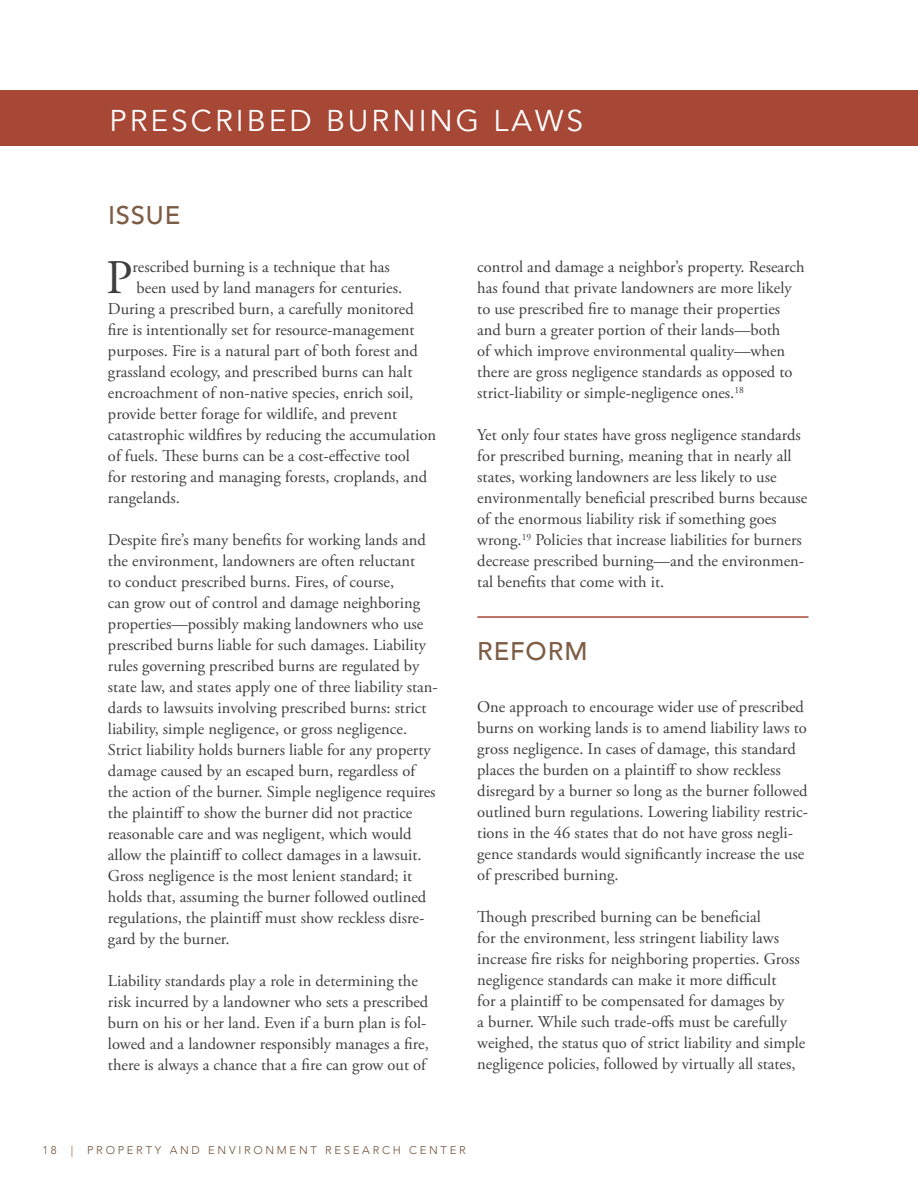
<style>
.page{position:relative;width:918px;height:1188px;background:#fff}
.page>*{position:absolute;margin:0;border:0;box-sizing:border-box;transform-origin:0 0}
.t1{font:48.15px "Adobe Garamond Pro";color:#3e3e3f}
.t2{font:30px "Avenir";letter-spacing:.1em;color:#fff}
.t3{font:500 25.5px "Avenir";letter-spacing:.035em;color:#7d5d45}
.t4{font:16.5px/21px "Adobe Garamond Pro";color:#3e3e3f}
.t5{font:300 11.25px "Avenir";letter-spacing:.24em;color:#735237}
</style>
<div class="page">
<div style="left:0;top:91px;width:918px;height:55px;background:#a74736"></div>
<hr style="left:477px;top:616px;width:332px;height:2px;background:#a74736">
<h2 class="t2" style="left:110px;top:101px;width:475px">PRESCRIBED BURNING LAWS</h2>
<h3 class="t3" style="left:108px;top:198px;width:74px">ISSUE</h3>
<h1 class="t1" style="left:106px;top:249px;width:28px">P</h1>
<p class="t4" style="left:133px;top:257px;width:259px">rescribed burning is a technique that has</p>
<p class="t4" style="left:137px;top:278px;width:267px">been used by land managers for centuries.</p>
<p class="t4" style="left:108px;top:299px;width:307px">During a prescribed burn, a carefully monitored</p>
<p class="t4" style="left:108px;top:320px;width:308px">fire is intentionally set for resource-management</p>
<p class="t4" style="left:108px;top:341px;width:311px">purposes. Fire is a natural part of both forest and</p>
<p class="t4" style="left:108px;top:362px;width:306px">grassland ecology, and prescribed burns can halt</p>
<p class="t4" style="left:108px;top:383px;width:307px">encroachment of non-native species, enrich soil,</p>
<p class="t4" style="left:108px;top:404px;width:291px">provide better forage for wildlife, and prevent</p>
<p class="t4" style="left:108px;top:425px;width:330px">catastrophic wildfires by reducing the accumulation</p>
<p class="t4" style="left:108px;top:446px;width:303px">of fuels. These burns can be a cost-effective tool</p>
<p class="t4" style="left:108px;top:467px;width:321px">for restoring and managing forests, croplands, and</p>
<p class="t4" style="left:108px;top:488px;width:73px">rangelands.</p>
<p class="t4" style="left:108px;top:530px;width:331px">Despite fire’s many benefits for working lands and the environment, landowners are often reluctant<br>to conduct prescribed burns. Fires, of course,<br>can grow out of control and damage neighboring properties—possibly making landowners who use prescribed burns liable for such damages. Liability rules governing prescribed burns are regulated by state law, and states apply one of three liability stan&shy;dards to lawsuits involving prescribed burns: strict liability, simple negligence, or gross negligence.<br>Strict liability holds burners liable for any property damage caused by an escaped burn, regardless of the action of the burner. Simple negligence requires the plaintiff to show the burner did not practice reasonable care and was negligent, which would allow the plaintiff to collect damages in a lawsuit.<br>Gross negligence is the most lenient standard; it holds that, assuming the burner followed outlined regulations, the plaintiff must show reckless disre&shy;gard by the burner.</p>
<p class="t4" style="left:108px;top:971px;width:322px">Liability standards play a role in determining the risk incurred by a landowner who sets a prescribed burn on his or her land. Even if a burn plan is fol&shy;lowed and a landowner responsibly manages a fire, there is always a chance that a fire can grow out of</p>
<p class="t4" style="left:477px;top:257px;width:329px">control and damage a neighbor’s property. Research has found that private landowners are more likely to use prescribed fire to manage their properties and burn a greater portion of their lands—both<br>of which improve environmental quality—when there are gross negligence standards as opposed to strict-liability or simple-negligence ones.<sup>18</sup></p>
<p class="t4" style="left:477px;top:425px;width:332px">Yet only four states have gross negligence standards for prescribed burning, meaning that in nearly all states, working landowners are less likely to use environmentally beneficial prescribed burns because of the enormous liability risk if something goes wrong.<sup>19</sup> Policies that increase liabilities for burners decrease prescribed burning—and the environmen&shy;tal benefits that come with it.</p>
<h3 class="t3" style="left:477px;top:635px;width:112px">REFORM</h3>
<p class="t4" style="left:477px;top:697px;width:332px">One approach to encourage wider use of prescribed burns on working lands is to amend liability laws to gross negligence. In cases of damage, this standard places the burden on a plaintiff to show reckless disregard by a burner so long as the burner followed outlined burn regulations. Lowering liability restric&shy;tions in the 46 states that do not have gross negli&shy;gence standards would significantly increase the use of prescribed burning.</p>
<p class="t4" style="left:477px;top:907px;width:330px">Though prescribed burning can be beneficial<br>for the environment, less stringent liability laws increase fire risks for neighboring properties. Gross negligence standards can make it more difficult<br>for a plaintiff to be compensated for damages by<br>a burner. While such trade-offs must be carefully weighed, the status quo of strict liability and simple negligence policies, followed by virtually all states,</p>
<p class="t5" style="left:42px;top:1143px;width:425px">18 | PROPERTY AND ENVIRONMENT RESEARCH CENTER</p>
</div>
